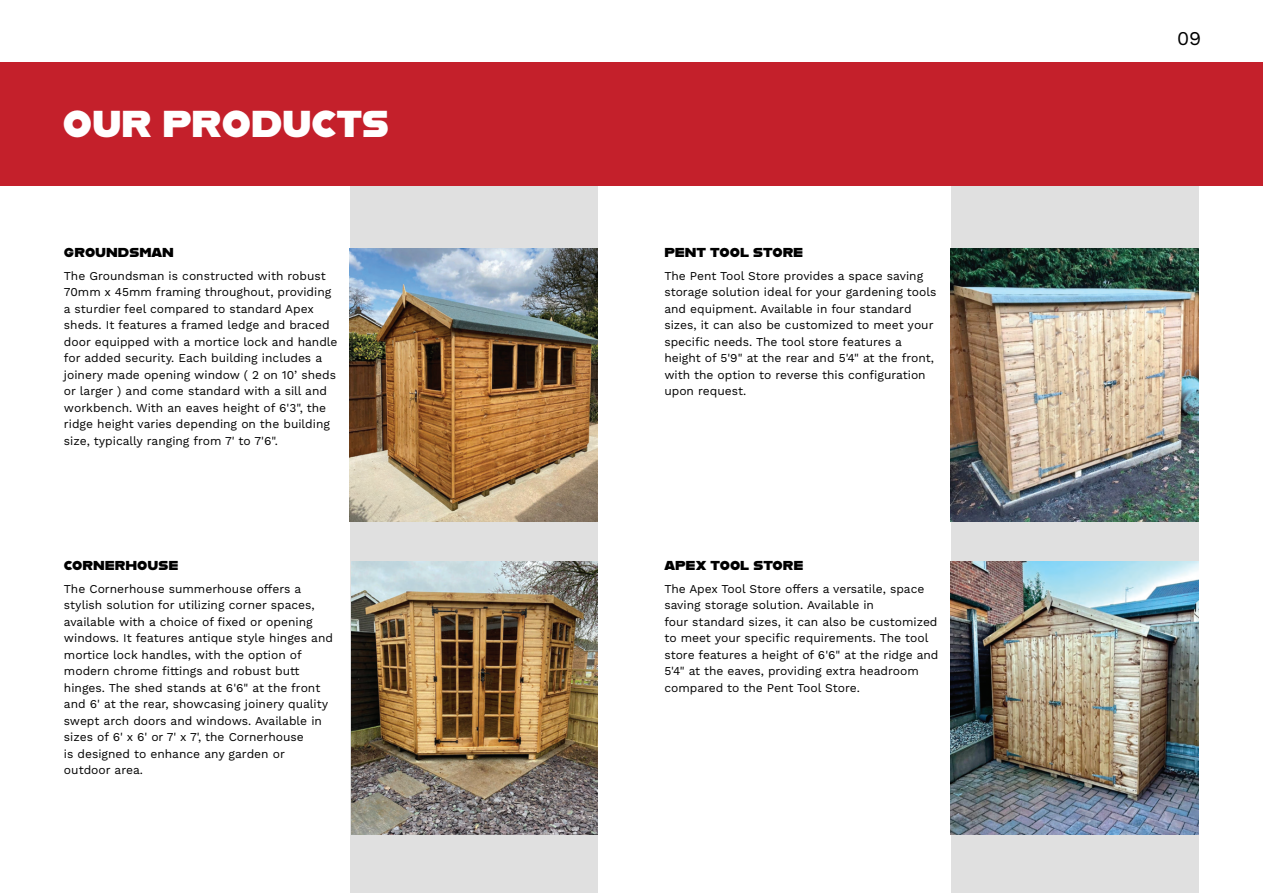
<style>
.page{position:relative;width:1263px;height:893px;background:#fff}
.page>*{position:absolute;margin:0;border:0;box-sizing:border-box;transform-origin:0 0}
.t1{font:37.35px "Alfarn";color:#fff}
.t2{font:19.5px "Work Sans";color:#000}
.t3{font:15px "Alfarn";color:#000}
.t4{font:12px/16.5px "Work Sans";color:#000}
</style>
<div class="page">
<div style="left:350px;top:62px;width:247px;height:830px;background:#e0e0e0"></div>
<div style="left:951px;top:62px;width:247px;height:830px;background:#e0e0e0"></div>
<div style="left:0;top:62px;width:1263px;height:123px;background:#c4202b"></div>
<img style="left:352px;top:561px;width:245px;height:273px">
<img style="left:951px;top:248px;width:247px;height:273px">
<img style="left:951px;top:561px;width:247px;height:273px">
<img style="left:350px;top:248px;width:247px;height:273px">
<h1 class="t1" style="left:63px;top:102px;width:328px">OUR PRODUCTS</h1>
<p class="t3" style="left:64px;top:243px;width:111px">groundsman</p>
<p class="t4" style="left:64px;top:268px;width:275px">The Groundsman is constructed with robust 70mm x 45mm framing throughout, providing a sturdier feel compared to standard Apex sheds. It features a framed ledge and braced door equipped with a mortice lock and handle for added security. Each building includes a joinery made opening window ( 2 on 10’ sheds or larger ) and come standard with a sill and workbench. With an eaves height of 6'3", the ridge height varies depending on the building size, typically ranging from 7' to 7'6".</p>
<p class="t3" style="left:64px;top:556px;width:116px">cornerhouse</p>
<p class="t4" style="left:64px;top:581px;width:271px">The Cornerhouse summerhouse offers a stylish solution for utilizing corner spaces, available with a choice of fixed or opening windows. It features antique style hinges and mortice lock handles, with the option of modern chrome fittings and robust butt hinges. The shed stands at 6'6" at the front and 6' at the rear, showcasing joinery quality swept arch doors and windows. Available in sizes of 6' x 6' or 7' x 7', the Cornerhouse<br>is designed to enhance any garden or outdoor area.</p>
<p class="t3" style="left:664px;top:243px;width:140px">pent tool store</p>
<p class="t4" style="left:664px;top:268px;width:274px">The Pent Tool Store provides a space saving storage solution ideal for your gardening tools and equipment. Available in four standard sizes, it can also be customized to meet your specific needs. The tool store features a height of 5'9" at the rear and 5'4" at the front, with the option to reverse this configuration upon request.</p>
<p class="t3" style="left:664px;top:556px;width:141px">apex tool store</p>
<p class="t4" style="left:664px;top:581px;width:276px">The Apex Tool Store offers a versatile, space saving storage solution. Available in<br>four standard sizes, it can also be customized to meet your specific requirements. The tool store features a height of 6'6" at the ridge and 5'4" at the eaves, providing extra headroom compared to the Pent Tool Store.</p>
<h2 class="t2" style="left:1177px;top:27px;width:26px">09</h2>
</div>
